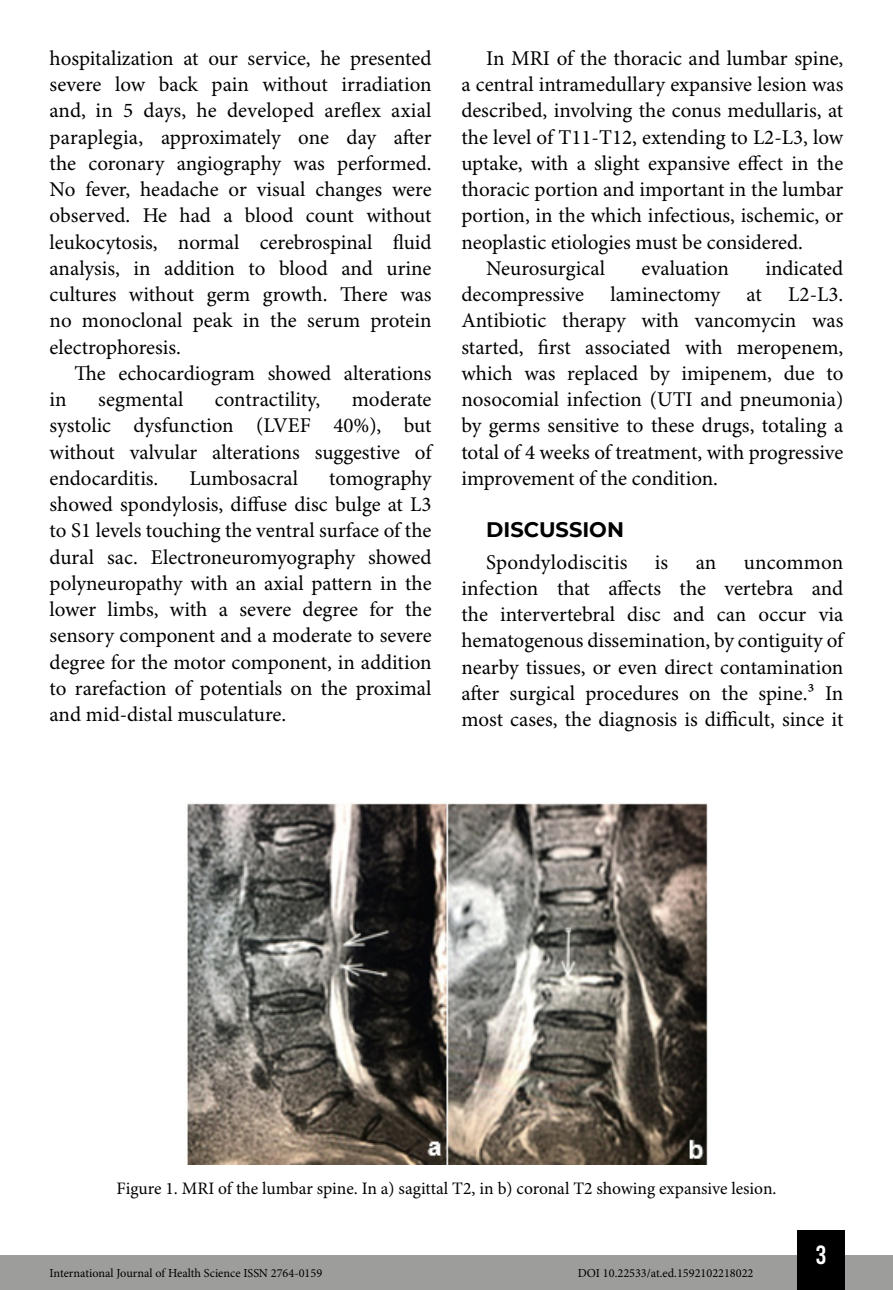
<style>
.page{position:relative;width:893px;height:1290px;background:#fff}
.page>*{position:absolute;margin:0;border:0;box-sizing:border-box;transform-origin:0 0}
.t1{font:26.25px "Bebas Kai";color:#fff}
.t2{font:21px/26.2px "Minion Pro";color:#000;text-align:justify}
.t3{font:700 21px "Montserrat";color:#000}
.t4{font:17.5px "Minion Pro";color:#000}
.t5{font:12.25px "Minion Pro";color:#000}
</style>
<div class="page">
<div style="left:0;top:1255px;width:893px;height:35px;background:#9d9d9c"></div>
<div style="left:797px;top:1230px;width:48px;height:60px;background:#000"></div>
<img style="left:187px;top:801px;width:521px;height:363px">
<p class="t2" style="left:50px;top:46px;width:383px">hospitalization at our service, he presented severe low back pain without irradiation and, in 5 days, he developed areflex axial paraplegia, approximately one day after the coronary angiography was performed.<br>No fever, headache or visual changes were observed. He had a blood count without leukocytosis, normal cerebrospinal fluid analysis, in addition to blood and urine cultures without germ growth. There was no monoclonal peak in the serum protein electrophoresis.</p>
<p class="t2" style="left:74px;top:361px;width:359px">The echocardiogram showed alterations</p>
<p class="t2" style="left:50px;top:387px;width:19px">in</p>
<p class="t2" style="left:98px;top:387px;width:87px">segmental</p>
<p class="t2" style="left:215px;top:387px;width:107px">contractility,</p>
<p class="t2" style="left:50px;top:387px;width:383px;text-indent:302px">moderate systolic dysfunction (LVEF 40%), but without valvular alterations suggestive of endocarditis.</p>
<p class="t2" style="left:50px;top:466px;width:384px;text-indent:280px">tomography showed spondylosis, diffuse disc bulge at L3 to S1 levels touching the ventral surface of the dural sac. Electroneuromyography showed polyneuropathy with an axial pattern in the lower limbs, with a severe degree for the sensory component and a moderate to severe degree for the motor component, in addition to rarefaction of potentials on the proximal and mid-distal musculature.</p>
<p class="t2" style="left:189px;top:466px;width:110px">Lumbosacral</p>
<p class="t2" style="left:486px;top:46px;width:359px">In MRI of the thoracic and lumbar spine,</p>
<p class="t2" style="left:461px;top:72px;width:383px">a central intramedullary expansive lesion was</p>
<p class="t2" style="left:461px;top:98px;width:383px">described, involving the conus medullaris, at</p>
<p class="t2" style="left:461px;top:125px;width:383px">the level of T11-T12, extending to L2-L3, low</p>
<p class="t2" style="left:461px;top:151px;width:383px">uptake, with a slight expansive effect in the</p>
<p class="t2" style="left:461px;top:177px;width:383px">thoracic portion and important in the lumbar</p>
<p class="t2" style="left:461px;top:203px;width:383px">portion, in the which infectious, ischemic, or</p>
<p class="t2" style="left:461px;top:230px;width:343px">neoplastic etiologies must be considered.</p>
<p class="t2" style="left:486px;top:256px;width:120px">Neurosurgical</p>
<p class="t2" style="left:642px;top:256px;width:89px">evaluation</p>
<p class="t2" style="left:765px;top:256px;width:79px">indicated</p>
<p class="t2" style="left:461px;top:282px;width:124px">decompressive</p>
<p class="t2" style="left:610px;top:282px;width:111px">laminectomy</p>
<p class="t2" style="left:747px;top:282px;width:17px">at</p>
<p class="t2" style="left:461px;top:282px;width:383px;text-indent:327px">L2-L3.<br>Antibiotic therapy with vancomycin was started, first associated with meropenem, which was replaced by imipenem, due to nosocomial infection (UTI and pneumonia) by germs sensitive to these drugs, totaling a total of 4 weeks of treatment, with progressive improvement of the condition.</p>
<p class="t3" style="left:486px;top:515px;width:139px">DISCUSSION</p>
<p class="t2" style="left:486px;top:550px;width:143px">Spondylodiscitis</p>
<p class="t2" style="left:655px;top:550px;width:15px">is</p>
<p class="t2" style="left:696px;top:550px;width:22px">an</p>
<p class="t2" style="left:461px;top:550px;width:384px;text-indent:282px">uncommon infection that affects the vertebra and the intervertebral disc and can occur via hematogenous dissemination, by contiguity of nearby tissues, or even direct contamination after surgical procedures on the spine.³ In most cases, the diagnosis is difficult, since it</p>
<p class="t4" style="left:116px;top:1177px;width:662px">Figure 1. MRI of the lumbar spine. In a) sagittal T2, in b) coronal T2 showing expansive lesion.</p>
<p class="t5" style="left:50px;top:1266px;width:274px">International Journal of Health Science ISSN 2764-0159</p>
<p class="t5" style="left:578px;top:1266px;width:177px">DOI 10.22533/at.ed.1592102218022</p>
<p class="t1" style="left:816px;top:1241px;width:12px">3</p>
</div>
